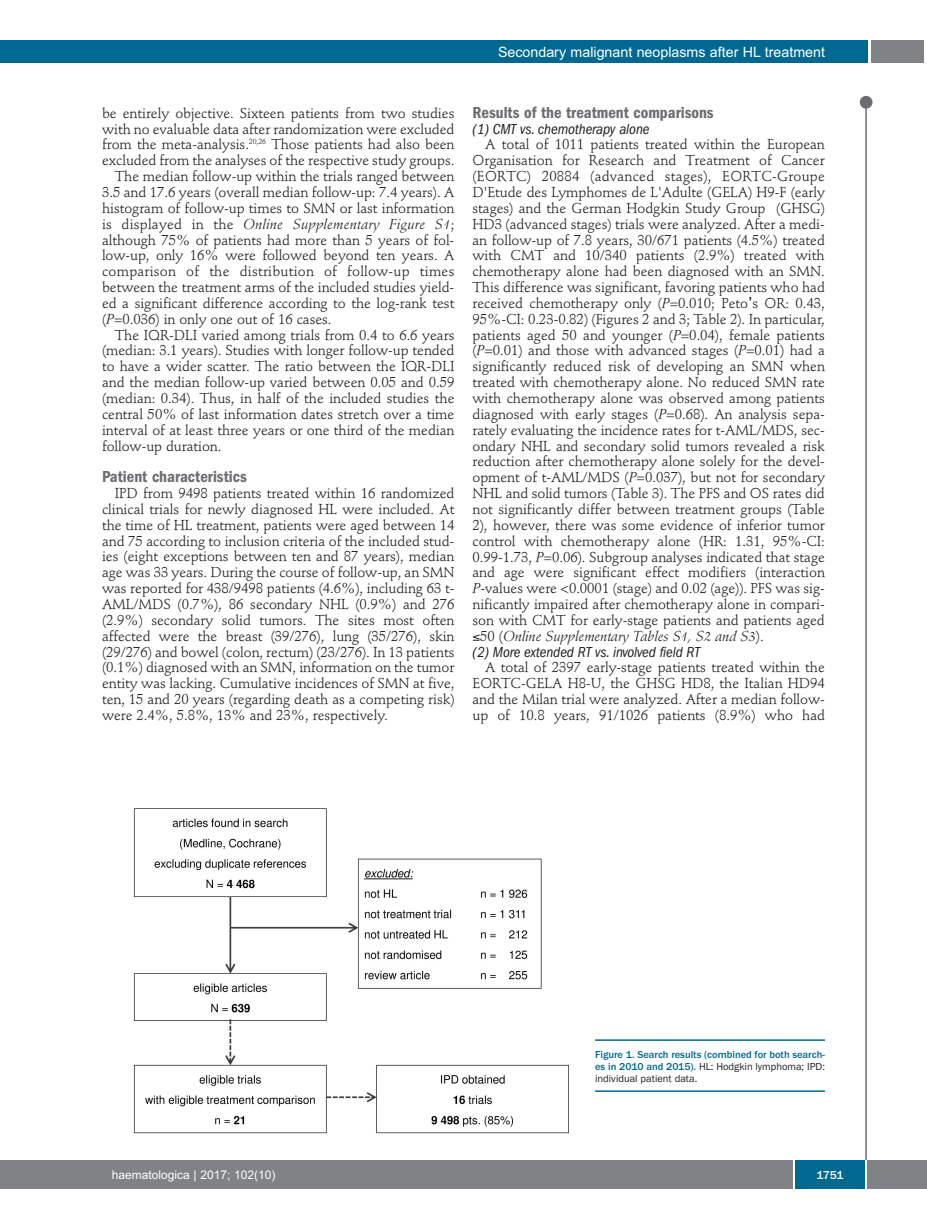
<style>
.page{position:relative;width:927px;height:1225px;background:#fff}
.page>*{position:absolute;margin:0;border:0;box-sizing:border-box;transform-origin:0 0}
.t1{font:600 condensed 16.5px "Franklin Gothic";color:#6c6d70}
.t2{font:italic condensed 15px "Franklin Gothic";letter-spacing:-.005em;color:#231f20}
.t3{font:14.25px/15.9px "Stempel Schneidler";letter-spacing:-.005em;color:#231f20;text-align:justify}
.t4{font:italic 14.25px "Stempel Schneidler";letter-spacing:.015em;color:#231f20}
.t5{font:14.25px "Stempel Schneidler";letter-spacing:.015em;color:#231f20}
.t6{font:14.25px "Arial";color:#fff}
.t7{font:12px "Arial";color:#fff}
.t8{font:500 12px "Franklin Gothic";color:#fff}
.t9{font:500 10.5px/12px "Franklin Gothic";color:#006991;text-align:justify}
.s1{font-style:normal}
.s2{font-style:italic}
.s3{font-family:"Lucida Grande"}
.s4{font-weight:400;color:#231f20}
</style>
<div class="page">
<div style="left:860px;top:96px;width:12px;height:13px;background:#6c6d70;border-radius:50%"></div>
<hr style="left:865px;top:98px;width:2px;height:1062px;background:#6c6d70">
<div style="left:871px;top:40px;width:52px;height:22px;background:#808285"></div>
<div style="left:18px;top:40px;width:849px;height:22px;background:#006991"></div>
<div style="left:17px;top:1160px;width:910px;height:28px;background:#808285"></div>
<div style="left:795px;top:1160px;width:70px;height:28px;background:#006991"></div>
<hr style="left:793px;top:1160px;width:2px;height:28px;background:#fff">
<hr style="left:865px;top:1160px;width:2px;height:28px;background:#fff">
<div style="left:0;top:40px;width:19px;height:22px;background:#006991"></div>
<div style="left:0;top:1160px;width:18px;height:28px;background:#808285"></div>
<img style="left:133px;top:808px;width:436px;height:326px">
<hr style="left:595px;top:1039px;width:230px;height:2px;background:#006991">
<hr style="left:595px;top:1090px;width:230px;height:2px;background:#006991">
<p class="t6" style="left:498px;top:44px;width:328px">Secondary malignant neoplasms after HL treatment</p>
<p class="t3" style="left:102px;top:106px;width:354px">be entirely objective. Sixteen patients from two studies</p>
<p class="t3" style="left:102px;top:122px;width:354px">with no evaluable data after randomization were excluded</p>
<p class="t3" style="left:102px;top:138px;width:354px">from the meta-analysis.<sup>20,26</sup> Those patients had also been</p>
<p class="t3" style="left:102px;top:154px;width:354px">excluded from the analyses of the respective study groups.</p>
<p class="t3" style="left:115px;top:170px;width:341px">The median follow-up within the trials ranged between</p>
<p class="t3" style="left:102px;top:185px;width:354px">3.5 and 17.6 years (overall median follow-up: 7.4 years). A</p>
<p class="t3" style="left:102px;top:201px;width:354px">histogram of follow-up times to SMN or last information</p>
<p class="t4" style="left:102px;top:218px;width:354px"><span class="s1">is displayed in the</span> Online Supplementary Figure S1<span class="s1">;</span></p>
<p class="t3" style="left:102px;top:233px;width:354px">although 75% of patients had more than 5 years of fol-</p>
<p class="t3" style="left:102px;top:249px;width:354px">low-up, only 16% were followed beyond ten years. A</p>
<p class="t5" style="left:102px;top:265px;width:354px">comparison of the distribution of follow-up times</p>
<p class="t3" style="left:102px;top:281px;width:354px">between the treatment arms of the included studies yield-</p>
<p class="t3" style="left:102px;top:296px;width:354px">ed a significant difference according to the log-rank test</p>
<p class="t3" style="left:102px;top:312px;width:231px">(<span class="s2">P</span>=0.036) in only one out of 16 cases.</p>
<p class="t3" style="left:115px;top:328px;width:341px">The IQR-DLI varied among trials from 0.4 to 6.6 years</p>
<p class="t3" style="left:102px;top:344px;width:354px">(median: 3.1 years). Studies with longer follow-up tended</p>
<p class="t3" style="left:102px;top:360px;width:354px">to have a wider scatter. The ratio between the IQR-DLI</p>
<p class="t3" style="left:102px;top:376px;width:354px">and the median follow-up varied between 0.05 and 0.59</p>
<p class="t3" style="left:102px;top:391px;width:354px">(median: 0.34). Thus, in half of the included studies the</p>
<p class="t3" style="left:102px;top:407px;width:354px">central 50% of last information dates stretch over a time</p>
<p class="t3" style="left:102px;top:423px;width:354px">interval of at least three years or one third of the median</p>
<p class="t3" style="left:102px;top:439px;width:121px">follow-up duration.</p>
<p class="t1" style="left:102px;top:471px;width:146px">Patient characteristics</p>
<p class="t3" style="left:102px;top:486px;width:354px;text-indent:13px">IPD from 9498 patients treated within 16 randomized clinical trials for newly diagnosed HL were included. At the time of HL treatment, patients were aged between 14 and 75 according to inclusion criteria of the included stud&shy;ies (eight exceptions between ten and 87 years), median age was 33 years. During the course of follow-up, an SMN was reported for 438/9498 patients (4.6%), including 63 t-AML/MDS (0.7%), 86 secondary NHL (0.9%) and 276 (2.9%) secondary solid tumors. The sites most often affected were the breast (39/276), lung (35/276), skin (29/276) and bowel (colon, rectum) (23/276). In 13 patients (0.1%) diagnosed with an SMN, information on the tumor entity was lacking. Cumulative incidences of SMN at five, ten, 15 and 20 years (regarding death as a competing risk) were 2.4%, 5.8%, 13% and 23%, respectively.</p>
<p class="t1" style="left:472px;top:107px;width:243px">Results of the treatment comparisons</p>
<p class="t2" style="left:472px;top:124px;width:178px">(1) CMT vs. chemotherapy alone</p>
<p class="t3" style="left:472px;top:138px;width:354px;text-indent:13px">A total of 1011 patients treated within the European Organisation for Research and Treatment of Cancer (EORTC) 20884 (advanced stages), EORTC-Groupe D'Etude des Lymphomes de L'Adulte (GELA) H9-F (early stages) and the German Hodgkin Study Group (GHSG)<br>HD3 (advanced stages) trials were analyzed. After a medi&shy;an follow-up of 7.8 years, 30/671 patients (4.5%) treated with CMT and 10/340 patients (2.9%) treated with chemotherapy alone had been diagnosed with an SMN.<br>This difference was significant, favoring patients who had received chemotherapy only (<span class="s2">P</span>=0.010; Peto<span class="s3">’</span>s OR: 0.43, 95%-CI: 0.23-0.82) (Figures 2 and 3; Table 2). In particular, patients aged 50 and younger (<span class="s2">P</span>=0.04), female patients (<span class="s2">P</span>=0.01) and those with advanced stages (<span class="s2">P</span>=0.01) had a significantly reduced risk of developing an SMN when treated with chemotherapy alone. No reduced SMN rate with chemotherapy alone was observed among patients diagnosed with early stages (<span class="s2">P</span>=0.68). An analysis sepa&shy;rately evaluating the incidence rates for t-AML/MDS, sec&shy;ondary NHL and secondary solid tumors revealed a risk reduction after chemotherapy alone solely for the devel&shy;opment of t-AML/MDS (<span class="s2">P</span>=0.037), but not for secondary NHL and solid tumors (Table 3). The PFS and OS rates did not significantly differ between treatment groups (Table 2), however, there was some evidence of inferior tumor control with chemotherapy alone (HR: 1.31, 95%-CI:<br>0.99-1.73, <span class="s2">P</span>=0.06). Subgroup analyses indicated that stage and age were significant effect modifiers (interaction <span class="s2">P</span>-values were &lt;0.0001 (stage) and 0.02 (age)). PFS was sig&shy;nificantly impaired after chemotherapy alone in compari&shy;son with CMT for early-stage patients and patients aged ≤50 (<span class="s2">Online Supplementary Tables S1, S2 and S3</span>).</p>
<p class="t2" style="left:472px;top:646px;width:229px">(2) More extended RT vs. involved field RT</p>
<p class="t3" style="left:472px;top:661px;width:354px;text-indent:13px">A total of 2397 early-stage patients treated within the EORTC-GELA H8-U, the GHSG HD8, the Italian HD94 and the Milan trial were analyzed. After a median follow&shy;up of 10.8 years, 91/1026 patients (8.9%) who had</p>
<p class="t9" style="left:595px;top:1048px;width:231px">Figure 1. Search results (combined for both search&shy;es in 2010 and 2015). <span class="s4">HL: Hodgkin lymphoma; IPD: individual patient data.</span></p>
<p class="t7" style="left:112px;top:1167px;width:165px">haematologica | 2017; 102(10)</p>
<p class="t8" style="left:816px;top:1167px;width:29px">1751</p>
</div>
